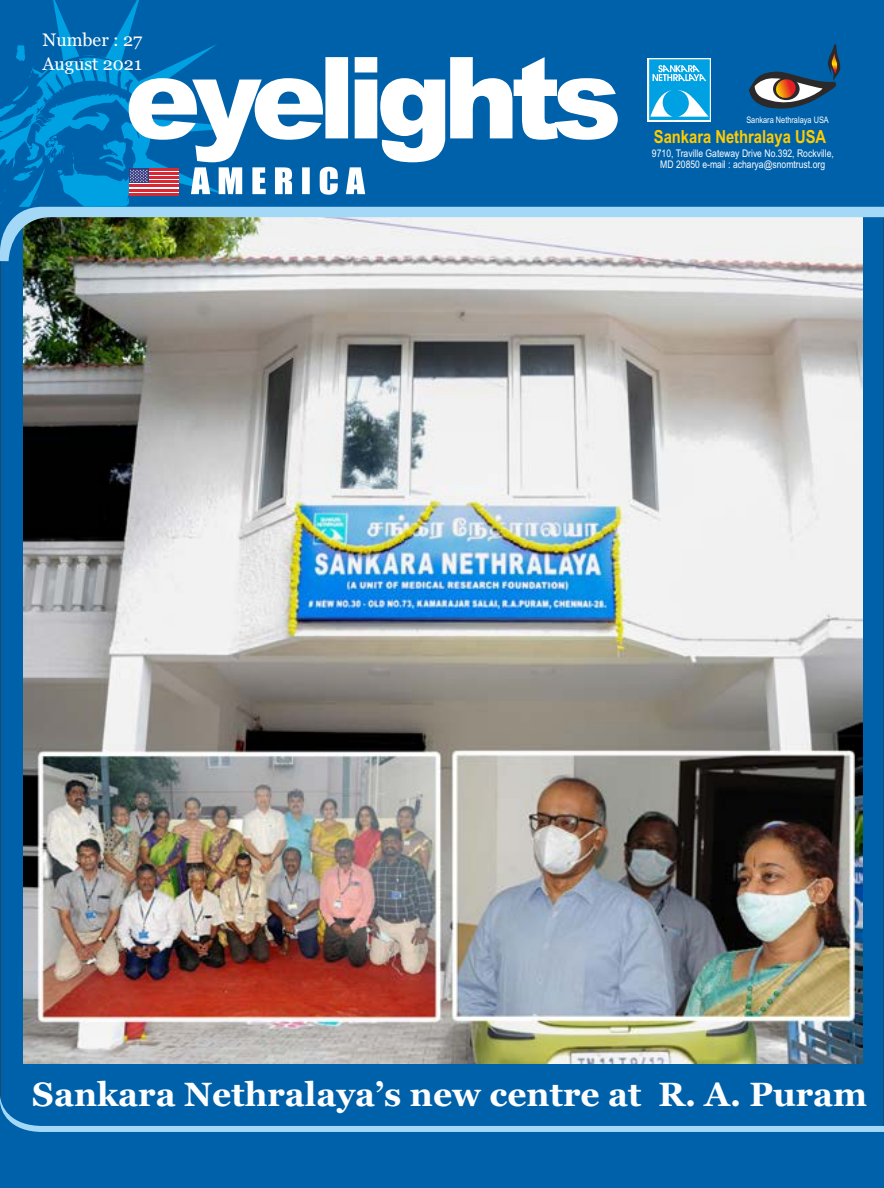
<style>
.page{position:relative;width:884px;height:1188px;background:#fff}
.page>*{position:absolute;margin:0;border:0;box-sizing:border-box;transform-origin:0 0}
.t1{font:700 33.45px "Georgia";color:#fefefe}
.t2{font:700 18px "Arial Narrow";color:#fc0}
.t3{font:18px/23.7px "Georgia";color:#fff}
.t4{font:10.5px/11.9px "Arial Narrow";color:#fff;text-align:center}
.t5{font:9px "Arial Narrow";color:#fefefe}
</style>
<div class="page">
<div style="left:0;top:0;width:884px;height:1188px;background:#0061ab;border:1px solid #373435"></div>
<img style="left:24px;top:261px;width:838px;height:803px">
<img style="left:0;top:251px;width:884px;height:10px">
<svg style="left:0;top:0;width:884px;height:251px"></svg>
<svg style="left:0;top:0;width:243px;height:207px"></svg>
<svg style="left:13px;top:133px;width:52px;height:74px"></svg>
<svg style="left:749px;top:43px;width:91px;height:66px"></svg>
<div style="left:647px;top:58px;width:64px;height:63px;background:linear-gradient(to bottom,#32b3e8,#32b3e8)"></div>
<div style="left:649px;top:59px;width:60px;height:61px;background:#00a1e3"></div>
<svg style="left:652px;top:65px;width:54px;height:16px"></svg>
<svg style="left:650px;top:90px;width:58px;height:27px"></svg>
<svg style="left:129px;top:57px;width:488px;height:105px"></svg>
<svg style="left:129px;top:171px;width:49px;height:22px"></svg>
<hr style="left:129px;top:169px;width:49px;height:2px;background:#d62933">
<hr style="left:129px;top:173px;width:49px;height:2px;background:#d62933">
<hr style="left:129px;top:177px;width:49px;height:2px;background:#d62933">
<hr style="left:129px;top:181px;width:49px;height:2px;background:#d62933">
<hr style="left:129px;top:185px;width:49px;height:2px;background:#d62933">
<hr style="left:129px;top:189px;width:49px;height:2px;background:#d62933">
<hr style="left:129px;top:193px;width:49px;height:2px;background:#d62933">
<svg style="left:93px;top:132px;width:58px;height:52px"></svg>
<svg style="left:185px;top:167px;width:180px;height:28px"></svg>
<svg style="left:0;top:1102px;width:884px;height:86px"></svg>
<h2 class="t3" style="left:43px;top:30px;width:101px">Number : 27<br>August 2021</h2>
<p class="t5" style="left:746px;top:116px;width:84px">Sankara Nethralaya USA</p>
<h2 class="t2" style="left:653px;top:130px;width:174px">Sankara Nethralaya USA</h2>
<p class="t4" style="left:652px;top:148px;width:183px">9710, Traville Gateway Drive No.392, Rockville,<br>MD 20850 e-mail : acharya@snomtrust.org</p>
<h1 class="t1" style="left:32px;top:1080px;width:836px">Sankara Nethralaya’s new centre at R. A. Puram</h1>
</div>
